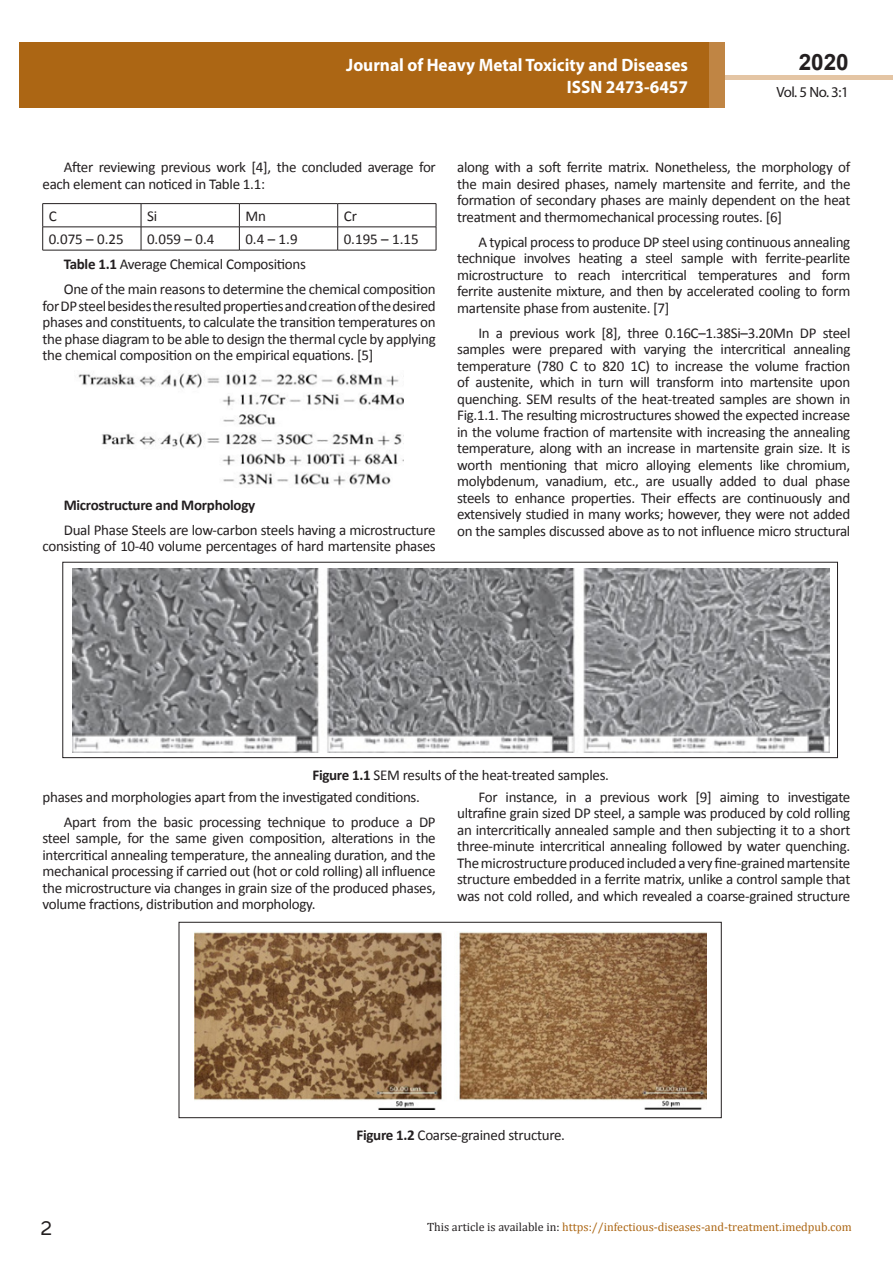
<style>
.page{position:relative;width:893px;height:1263px;background:#fff}
.page>*{position:absolute;margin:0;border:0;box-sizing:border-box;transform-origin:0 0}
.t1{font:25.5px "Tunga";color:#231f20}
.t2{font:700 22.5px "Arial";color:#231f20}
.t3{font:700 18px/21.6px "Myriad Pro";color:#fff;text-align:right;scale:.96 1}
.refere{font:15px/16.5px "Calibri";letter-spacing:-.02em;color:#231f20;text-align:justify}
.refere-2{font:700 15px "Calibri";letter-spacing:-.02em;color:#231f20}
.t4{font:14.85px "Myriad Pro";color:#231f20}
.t5{font:12px "Cambria";color:#ac6614}
.s1{font-weight:700}
.s2{color:#231f20}
</style>
<div class="page">
<hr style="left:725px;top:75px;width:168px;height:4px;background:#e4c5a4">
<div style="left:19px;top:42px;width:690px;height:66px;background:#ac6614"></div>
<div style="left:709px;top:42px;width:16px;height:66px;background:#c08544"></div>
<hr style="left:43px;top:203px;width:98px;height:1px;background:#231f20">
<hr style="left:141px;top:203px;width:98px;height:1px;background:#231f20">
<hr style="left:239px;top:203px;width:99px;height:1px;background:#231f20">
<hr style="left:338px;top:203px;width:98px;height:1px;background:#231f20">
<hr style="left:43px;top:227px;width:98px;height:1px;background:#231f20">
<svg style="left:42px;top:204px;width:1px;height:46px"></svg>
<hr style="left:141px;top:227px;width:98px;height:1px;background:#231f20">
<svg style="left:141px;top:204px;width:1px;height:46px"></svg>
<hr style="left:239px;top:227px;width:99px;height:1px;background:#231f20">
<svg style="left:239px;top:204px;width:1px;height:46px"></svg>
<hr style="left:338px;top:227px;width:98px;height:1px;background:#231f20">
<svg style="left:337px;top:204px;width:1px;height:46px"></svg>
<svg style="left:436px;top:204px;width:1px;height:46px"></svg>
<hr style="left:43px;top:250px;width:98px;height:1px;background:#231f20">
<hr style="left:141px;top:250px;width:98px;height:1px;background:#231f20">
<hr style="left:239px;top:250px;width:99px;height:1px;background:#231f20">
<hr style="left:338px;top:250px;width:98px;height:1px;background:#231f20">
<img style="left:78px;top:370px;width:326px;height:116px">
<img style="left:72px;top:568px;width:758px;height:185px">
<div style="left:63px;top:562px;width:775px;height:196px;border:1px solid #231f20"></div>
<img style="left:194px;top:932px;width:513px;height:177px">
<div style="left:179px;top:922px;width:542px;height:196px;border:1px solid #231f20"></div>
<p class="t3" style="left:346px;top:54px;width:358px">Journal of Heavy Metal Toxicity and Diseases<br>ISSN 2473-6457</p>
<p class="t3" style="left:517px;top:53px;width:198px">ARCHIVOS DE MEDICINA<br>ISSN 1698-9465</p>
<h2 class="t2" style="left:799px;top:47px;width:52px">2020</h2>
<p class="t4" style="left:776px;top:83px;width:74px">Vol. 5 No. 3:1</p>
<p class="refere" style="left:43px;top:159px;width:395px;text-indent:21px">After reviewing previous work [4], the concluded average for each element can noticed in Table 1.1:</p>
<p class="refere" style="left:49px;top:208px;width:9px">C</p>
<p class="refere" style="left:147px;top:208px;width:12px">Si</p>
<p class="refere" style="left:245px;top:208px;width:22px">Mn</p>
<p class="refere" style="left:344px;top:208px;width:15px">Cr</p>
<p class="refere" style="left:49px;top:231px;width:77px">0.075 – 0.25</p>
<p class="refere" style="left:147px;top:231px;width:69px">0.059 – 0.4</p>
<p class="refere" style="left:245px;top:231px;width:54px">0.4 – 1.9</p>
<p class="refere" style="left:344px;top:231px;width:77px">0.195 – 1.15</p>
<p class="refere" style="left:64px;top:256px;width:244px"><span class="s1">Table 1.1</span> Average Chemical Compositions</p>
<p class="refere" style="left:43px;top:281px;width:395px;text-indent:21px">One of the main reasons to determine the chemical composition for DP steel besides the resulted properties and creation of the desired phases and constituents, to calculate the transition temperatures on the phase diagram to be able to design the thermal cycle by applying the chemical composition on the empirical equations. [5]</p>
<p class="refere-2" style="left:64px;top:495px;width:193px">Microstructure and Morphology</p>
<p class="refere" style="left:43px;top:521px;width:395px;text-align:right">Dual Phase Steels are low-carbon steels having a microstructure consisting of 10-40 volume percentages of hard martensite phases</p>
<p class="refere" style="left:457px;top:159px;width:395px">along with a soft ferrite matrix. Nonetheless, the morphology of the main desired phases, namely martensite and ferrite, and the formation of secondary phases are mainly dependent on the heat treatment and thermomechanical processing routes. [6]</p>
<p class="refere" style="left:457px;top:234px;width:395px;text-indent:21px">A typical process to produce DP steel using continuous annealing technique involves heating a steel sample with ferrite-pearlite microstructure to reach intercritical temperatures and form ferrite austenite mixture, and then by accelerated cooling to form martensite phase from austenite. [7]</p>
<p class="refere" style="left:457px;top:325px;width:395px;text-indent:21px">In a previous work [8], three 0.16C–1.38Si–3.20Mn DP steel samples were prepared with varying the intercritical annealing temperature (780 C to 820 1C) to increase the volume fraction of austenite, which in turn will transform into martensite upon quenching. SEM results of the heat-treated samples are shown in Fig.1.1. The resulting microstructures showed the expected increase in the volume fraction of martensite with increasing the annealing temperature, along with an increase in martensite grain size. It is worth mentioning that micro alloying elements like chromium, molybdenum, vanadium, etc., are usually added to dual phase steels to enhance properties. Their effects are continuously and extensively studied in many works; however, they were not added on the samples discussed above as to not influence micro structural</p>
<p class="refere" style="left:312px;top:766px;width:298px"><span class="s1">Figure 1.1</span> SEM results of the heat-treated samples.</p>
<p class="refere" style="left:43px;top:788px;width:379px">phases and morphologies apart from the investigated conditions.</p>
<p class="refere" style="left:43px;top:813px;width:395px;text-indent:21px">Apart from the basic processing technique to produce a DP steel sample, for the same given composition, alterations in the intercritical annealing temperature, the annealing duration, and the mechanical processing if carried out (hot or cold rolling) all influence the microstructure via changes in grain size of the produced phases, volume fractions, distribution and morphology.</p>
<p class="refere" style="left:457px;top:788px;width:395px;text-indent:21px">For instance, in a previous work [9] aiming to investigate ultrafine grain sized DP steel, a sample was produced by cold rolling an intercritically annealed sample and then subjecting it to a short three-minute intercritical annealing followed by water quenching.<br>The microstructure produced included a very fine-grained martensite structure embedded in a ferrite matrix, unlike a control sample that was not cold rolled, and which revealed a coarse-grained structure</p>
<h1 class="t1" style="left:41px;top:1211px;width:13px">2</h1>
<p class="refere" style="left:356px;top:1126px;width:210px"><span class="s1">Figure 1.2</span> Coarse-grained structure.</p>
<p class="t5" style="left:427px;top:1219px;width:426px"><span class="s2">This article is available in:</span> https://infectious-diseases-and-treatment.imedpub.com</p>
</div>
